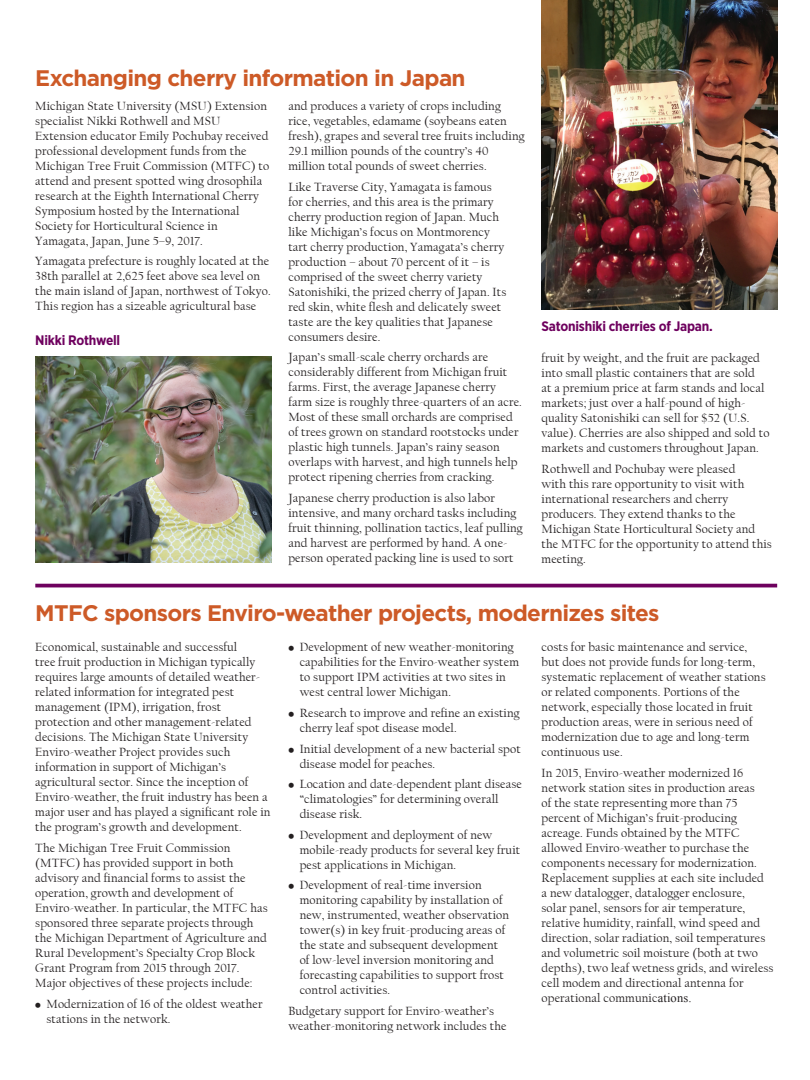
<style>
.page{position:relative;width:810px;height:1080px;background:#fff}
.page>*{position:absolute;margin:0;border:0;box-sizing:border-box;transform-origin:0 0}
.t1{font:700 22.5px "Gotham";letter-spacing:-.03em;color:#cd5a27}
.t2{font:700 13.75px "Gotham Narrow";letter-spacing:-.015em;color:#6e015e}
.t3{font:12.5px/15px "Californian FB";letter-spacing:.01em;color:#231f20}
.s1{font-family:"Times New Roman"}
</style>
<div class="page">
<img style="left:542px;top:0;width:235px;height:310px">
<hr style="left:35px;top:584px;width:742px;height:3px;background:#6e015e">
<img style="left:36px;top:356px;width:235px;height:207px">
<h1 class="t1" style="left:35px;top:63px;width:432px">Exchanging cherry information in Japan</h1>
<p class="t3" style="left:35px;top:98px;width:235px">Michigan State University (MSU) Extension specialist Nikki Rothwell and MSU Extension educator Emily Pochubay received professional development funds from the Michigan Tree Fruit Commission (MTFC) to attend and present spotted wing drosophila research at the Eighth International Cherry Symposium hosted by the International Society for Horticultural Science in Yamagata, Japan, June 5–9, 2017.</p>
<p class="t3" style="left:35px;top:254px;width:237px">Yamagata prefecture is roughly located at the 38th parallel at 2,625 feet above sea level on the main island of Japan, northwest of Tokyo.<br>This region has a sizeable agricultural base</p>
<p class="t3" style="left:288px;top:99px;width:238px">and produces a variety of crops including rice, vegetables, edamame (soybeans eaten fresh), grapes and several tree fruits including 29.1 million pounds of the country’s 40 million total pounds of sweet cherries.</p>
<p class="t3" style="left:288px;top:179px;width:219px">Like Traverse City, Yamagata is famous for cherries, and this area is the primary cherry production region of Japan. Much like Michigan’s focus on Montmorency tart cherry production, Yamagata’s cherry production – about 70 percent of it – is comprised of the sweet cherry variety Satonishiki, the prized cherry of Japan. Its red skin, white flesh and delicately sweet taste are the key qualities that Japanese consumers desire.</p>
<p class="t3" style="left:288px;top:350px;width:235px">Japan’s small-scale cherry orchards are considerably different from Michigan fruit farms. First, the average Japanese cherry farm size is roughly three-quarters of an acre.<br>Most of these small orchards are comprised of trees grown on standard rootstocks under plastic high tunnels. Japan’s rainy season overlaps with harvest, and high tunnels help protect ripening cherries from cracking.</p>
<p class="t3" style="left:288px;top:491px;width:236px">Japanese cherry production is also labor intensive, and many orchard tasks including fruit thinning, pollination tactics, leaf pulling and harvest are performed by hand. A one&shy;person operated packing line is used to sort</p>
<p class="t2" style="left:35px;top:331px;width:86px">Nikki Rothwell</p>
<p class="t2" style="left:542px;top:318px;width:173px">Satonishiki cherries of Japan.</p>
<p class="t3" style="left:542px;top:351px;width:230px">fruit by weight, and the fruit are packaged into small plastic containers that are sold<br>at a premium price at farm stands and local markets; just over a half-pound of high&shy;quality Satonishiki can sell for $52 (U.S. value). Cherries are also shipped and sold to markets and customers throughout Japan.</p>
<p class="t3" style="left:542px;top:461px;width:232px">Rothwell and Pochubay were pleased<br>with this rare opportunity to visit with international researchers and cherry producers. They extend thanks to the Michigan State Horticultural Society and the MTFC for the opportunity to attend this meeting.</p>
<h1 class="t1" style="left:35px;top:598px;width:626px">MTFC sponsors Enviro-weather projects, modernizes sites</h1>
<p class="t3" style="left:35px;top:640px;width:237px">Economical, sustainable and successful<br>tree fruit production in Michigan typically requires large amounts of detailed weather&shy;related information for integrated pest management (IPM), irrigation, frost protection and other management-related decisions. The Michigan State University Enviro-weather Project provides such information in support of Michigan’s agricultural sector. Since the inception of Enviro-weather, the fruit industry has been a major user and has played a significant role in the program’s growth and development.</p>
<p class="t3" style="left:35px;top:841px;width:234px">The Michigan Tree Fruit Commission (MTFC) has provided support in both advisory and financial forms to assist the operation, growth and development of Enviro-weather. In particular, the MTFC has sponsored three separate projects through the Michigan Department of Agriculture and Rural Development’s Specialty Crop Block Grant Program from 2015 through 2017.<br>Major objectives of these projects include:</p>
<p class="t3" style="left:47px;top:996px;width:218px;text-indent:-11px">Ū Modernization of 16 of the oldest weather stations in the network.</p>
<p class="t3" style="left:300px;top:640px;width:221px;text-indent:-11px">Ū Development of new weather-monitoring capabilities for the Enviro-weather system to support IPM activities at two sites in west central lower Michigan.</p>
<p class="t3" style="left:300px;top:706px;width:222px;text-indent:-11px">Ū Research to improve and refine an existing cherry leaf spot disease model.</p>
<p class="t3" style="left:300px;top:741px;width:223px;text-indent:-11px">Ū Initial development of a new bacterial spot disease model for peaches.</p>
<p class="t3" style="left:300px;top:777px;width:224px;text-indent:-11px">Ū Location and date-dependent plant disease “climatologies” for determining overall disease risk.</p>
<p class="t3" style="left:300px;top:827px;width:222px;text-indent:-11px">Ū Development and deployment of new mobile-ready products for several key fruit pest applications in Michigan.</p>
<p class="t3" style="left:300px;top:878px;width:211px;text-indent:-11px">Ū Development of real-time inversion monitoring capability by installation of new, instrumented, weather observation tower(s) in key fruit-producing areas of the state and subsequent development of low-level inversion monitoring and forecasting capabilities to support frost control activities.</p>
<p class="t3" style="left:288px;top:1004px;width:220px">Budgetary support for Enviro-weather’s weather-monitoring network includes the</p>
<p class="t3" style="left:542px;top:640px;width:226px">costs for basic maintenance and service, but does not provide funds for long-term, systematic replacement of weather stations or related components. Portions of the network, especially those located in fruit production areas, were in serious need of modernization due to age and long-term continuous use.</p>
<p class="t3" style="left:542px;top:766px;width:233px">In 2015, Enviro-weather modernized 16 network station sites in production areas<br>of the state representing more than 75 percent of Michigan’s fruit-producing acreage. Funds obtained by the MTFC allowed Enviro-weather to purchase the components necessary for modernization.<br>Replacement supplies at each site included<br>a new datalogger, datalogger enclosure,<br>solar panel, sensors for air temperature, relative humidity, rainfall, wind speed and direction, solar radiation, soil temperatures and volumetric soil moisture (both at two depths), two leaf wetness grids, and wireless cell modem and directional antenna for operational communic<span class="s1">ations.</span></p>
</div>
